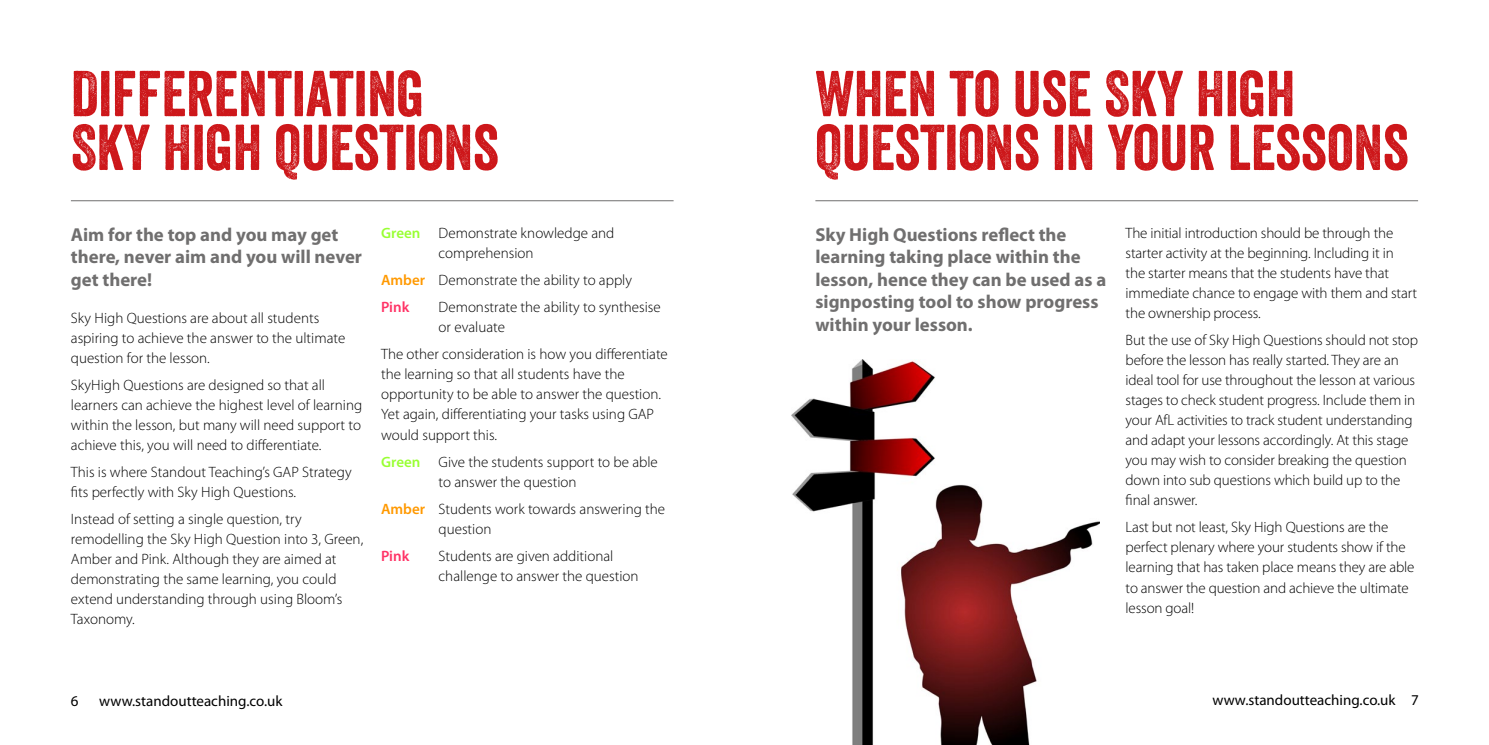
<style>
.page{position:relative;width:1489px;height:745px;background:#fff}
.page>*{position:absolute;margin:0;border:0;box-sizing:border-box;transform-origin:0 0}
.t1{font:62.5px/53.8px "Veneer";color:#cd171a}
.t2{font:700 18.75px/22.5px "Myriad Pro";color:#706f6f}
.t3{font:300 15px/20px "Myriad Pro";color:#000}
.t4{font:15px "Myriad Pro";color:#000}
.t5{font:600 15px "Myriad Pro";color:#f36}
.s1{font-weight:600;color:#9f3}
.s2{font-weight:600;color:#f90}
.s3{font-weight:600;color:#f36}
</style>
<div class="page">
<hr style="left:815px;top:200px;width:602px;height:1px;background:#706f6f">
<hr style="left:71px;top:200px;width:602px;height:1px;background:#706f6f">
<img style="left:791px;top:359px;width:308px;height:385px">
<h1 class="t1" style="left:71px;top:66px;width:429px">DIFFERENTIATING<br>SKY HIGH QUESTIONS</h1>
<p class="t2" style="left:71px;top:222px;width:293px">Aim for the top and you may get there, never aim and you will never get there!</p>
<p class="t3" style="left:71px;top:307px;width:276px">Sky High Questions are about all students aspiring to achieve the answer to the ultimate question for the lesson.</p>
<p class="t3" style="left:71px;top:374px;width:293px">SkyHigh Questions are designed so that all learners can achieve the highest level of learning within the lesson, but many will need support to achieve this, you will need to differentiate.</p>
<p class="t3" style="left:71px;top:461px;width:282px">This is where Standout Teaching’s GAP Strategy fits perfectly with Sky High Questions.</p>
<p class="t3" style="left:71px;top:508px;width:294px">Instead of setting a single question, try remodelling the Sky High Question into 3, Green, Amber and Pink. Although they are aimed at demonstrating the same learning, you could extend understanding through using Bloom’s Taxonomy.</p>
<p class="t3" style="left:438px;top:223px;width:177px;text-indent:-57px"><span class="s1">Green</span> Demonstrate knowledge and comprehension</p>
<p class="t3" style="left:381px;top:266px;width:252px;line-height:27.1px"><span class="s2">Amber</span> Demonstrate the ability to apply<br><span class="s3">Pink</span></p>
<p class="t3" style="left:438px;top:297px;width:223px">Demonstrate the ability to synthesise or evaluate</p>
<p class="t3" style="left:381px;top:344px;width:288px">The other consideration is how you differentiate the learning so that all students have the opportunity to be able to answer the question.<br>Yet again, differentiating your tasks using GAP would support this.</p>
<p class="t3" style="left:438px;top:451px;width:221px;text-indent:-57px"><span class="s1">Green</span> Give the students support to be able to answer the question</p>
<p class="t3" style="left:438px;top:498px;width:228px;text-indent:-57px"><span class="s2">Amber</span> Students work towards answering the question</p>
<p class="t5" style="left:381px;top:546px;width:30px">Pink</p>
<p class="t3" style="left:438px;top:545px;width:201px">Students are given additional challenge to answer the question</p>
<h1 class="t1" style="left:815px;top:66px;width:594px">WHEN TO USE SKY HIGH<br>QUESTIONS IN YOUR LESSONS</h1>
<p class="t2" style="left:815px;top:222px;width:292px">Sky High Questions reflect the learning taking place within the lesson, hence they can be used as a signposting tool to show progress within your lesson.</p>
<p class="t3" style="left:1125px;top:223px;width:293px">The initial introduction should be through the starter activity at the beginning. Including it in the starter means that the students have that immediate chance to engage with them and start the ownership process.</p>
<p class="t3" style="left:1125px;top:330px;width:294px">But the use of Sky High Questions should not stop before the lesson has really started. They are an ideal tool for use throughout the lesson at various stages to check student progress. Include them in your AfL activities to track student understanding and adapt your lessons accordingly. At this stage you may wish to consider breaking the question down into sub questions which build up to the final answer.</p>
<p class="t3" style="left:1125px;top:517px;width:290px">Last but not least, Sky High Questions are the perfect plenary where your students show if the learning that has taken place means they are able to answer the question and achieve the ultimate lesson goal!</p>
<p class="t4" style="left:71px;top:691px;width:9px">6</p>
<p class="t4" style="left:99px;top:691px;width:185px">www.standoutteaching.co.uk</p>
<p class="t4" style="left:1212px;top:690px;width:208px">www.standoutteaching.co.uk 7</p>
</div>
